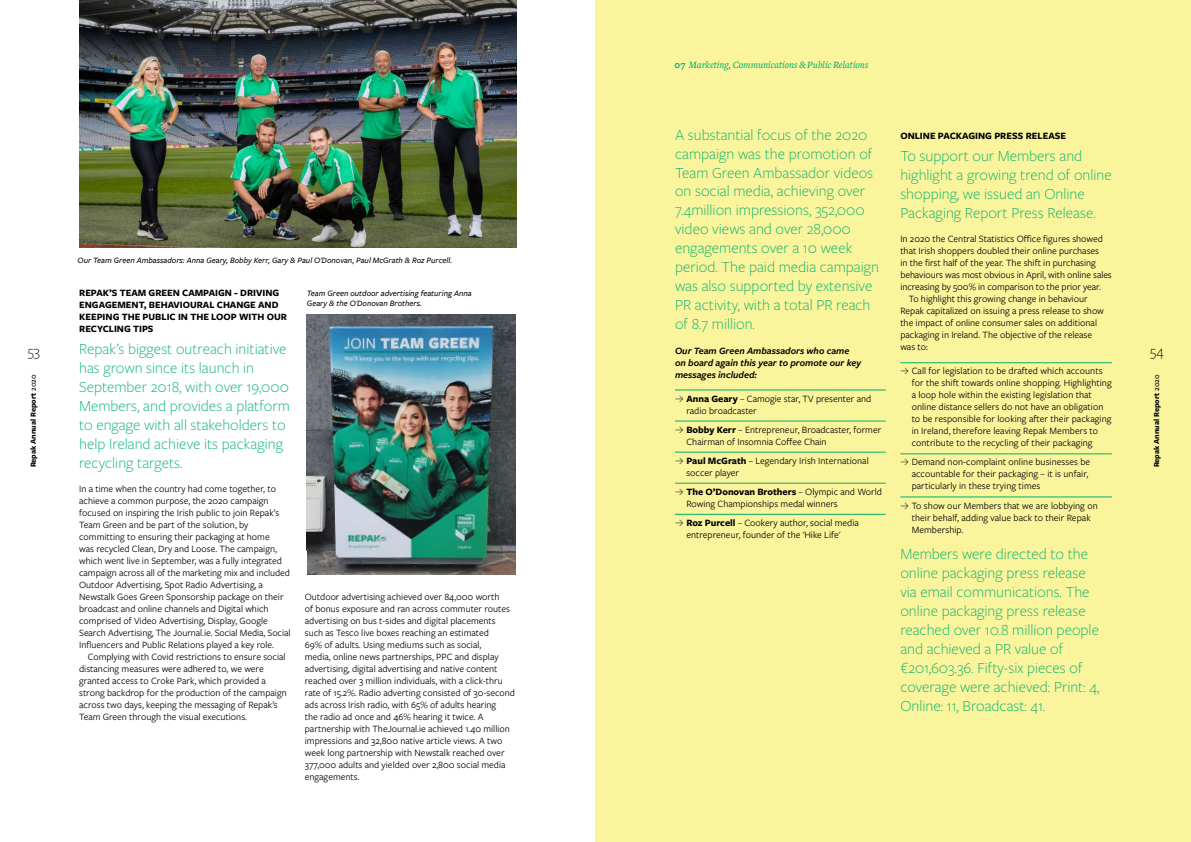
<style>
.page{position:relative;width:1191px;height:842px;background:#fff}
.page>*{position:absolute;margin:0;border:0;box-sizing:border-box;transform-origin:0 0}
.t1{font:300 16px/19px "Freight Sans Pro";color:#00b06b}
.t2{font:300 15px "Freight Sans Pro";color:#000}
.t3{font:10px/12px "Freight Sans Pro";color:#000}
.t4{font:700 10px/12px "Freight Sans Pro";color:#000}
.t5{font:italic 600 10px/12px "Freight Sans Pro";color:#000}
.t6{font:italic 500 10px "Freight Text";color:#00b06b}
.t7{font:italic 500 8.5px/10.2px "Freight Sans Pro";color:#000}
.t8{font:700 8px "Freight Sans Pro";color:#000}
.s1{font-weight:900;font-style:normal}
.s2{font-family:"Akkurat Light Pro"}
.s3{font-weight:700}
.s4{font-weight:500}
</style>
<div class="page">
<div style="left:595px;top:0;width:596px;height:842px;background:#faf49d"></div>
<img style="left:79px;top:0;width:437px;height:248px">
<img style="left:307px;top:315px;width:208px;height:260px">
<hr style="left:675px;top:390px;width:210px;height:1px;background:#00b06b">
<hr style="left:675px;top:421px;width:210px;height:1px;background:#00b06b">
<hr style="left:675px;top:452px;width:210px;height:1px;background:#00b06b">
<hr style="left:675px;top:483px;width:210px;height:1px;background:#00b06b">
<hr style="left:675px;top:514px;width:210px;height:1px;background:#00b06b">
<hr style="left:900px;top:362px;width:211px;height:1px;background:#00b06b">
<hr style="left:900px;top:454px;width:211px;height:1px;background:#00b06b">
<hr style="left:900px;top:497px;width:211px;height:1px;background:#00b06b">
<p class="t6" style="left:674px;top:59px;width:195px"><span class="s1">07</span> Marketing, Communications &amp; Public Relations</p>
<p class="t1" style="left:675px;top:124px;width:205px">A substantial focus of the 2020 campaign was the promotion of<br>Team Green Ambassador videos on social media, achieving over<br>7.4million impressions, 352,000 video views and over 28,000 engagements over a 10 week period. The paid media campaign was also supported by extensive<br>PR activity, with a total PR reach of 8.7 million.</p>
<p class="t5" style="left:675px;top:344px;width:188px">Our Team Green Ambassadors who came on board again this year to promote our key messages included:</p>
<p class="t3" style="left:686px;top:392px;width:186px;text-indent:-11px"><span class="s2">→</span> <span class="s3">Anna Geary</span> – Camogie star, TV presenter and radio broadcaster</p>
<p class="t3" style="left:686px;top:423px;width:196px;text-indent:-11px"><span class="s2">→</span> <span class="s3">Bobby Kerr</span> – Entrepreneur, Broadcaster, former<br>Chairman of Insomnia Coffee Chain</p>
<p class="t3" style="left:686px;top:454px;width:184px;text-indent:-11px"><span class="s2">→</span> <span class="s3">Paul McGrath</span> – Legendary Irish International soccer player</p>
<p class="t3" style="left:686px;top:485px;width:197px;text-indent:-11px"><span class="s2">→</span> <span class="s3">The O’Donovan Brothers</span> – Olympic and World<br>Rowing Championships medal winners</p>
<p class="t3" style="left:686px;top:516px;width:174px;text-indent:-11px"><span class="s2">→</span> <span class="s3">Roz Purcell</span> – Cookery author, social media entrepreneur, founder of the 'Hike Life'</p>
<p class="t4" style="left:900px;top:130px;width:167px">ONLINE PACKAGING PRESS RELEASE</p>
<h1 class="t1" style="left:900px;top:146px;width:213px">To support our Members and highlight a growing trend of online shopping, we issued an Online<br>Packaging Report Press Release.</h1>
<p class="t3" style="left:900px;top:233px;width:204px">In 2020 the Central Statistics Office figures showed</p>
<p class="t3" style="left:900px;top:245px;width:200px">that Irish shoppers doubled their online purchases</p>
<p class="t3" style="left:900px;top:257px;width:197px">in the first half of the year. The shift in purchasing</p>
<p class="t3" style="left:900px;top:269px;width:213px">behaviours was most obvious in April, with online sales</p>
<p class="t3" style="left:900px;top:281px;width:202px">increasing by 500% in comparison to the prior year.</p>
<p class="t3" style="left:908px;top:293px;width:180px">To highlight this growing change in behaviour</p>
<p class="t3" style="left:900px;top:305px;width:205px">Repak capitalized on issuing a press release to show</p>
<p class="t3" style="left:900px;top:317px;width:198px">the impact of online consumer sales on additional</p>
<p class="t3" style="left:900px;top:329px;width:193px">packaging in Ireland. The objective of the release</p>
<p class="t3" style="left:900px;top:341px;width:29px">was to:</p>
<p class="t3" style="left:911px;top:365px;width:201px;text-indent:-11px"><span class="s2">→</span> Call for legislation to be drafted which accounts for the shift towards online shopping. Highlighting a loop hole within the existing legislation that online distance sellers do not have an obligation to be responsible for looking after their packaging in Ireland, therefore leaving Repak Members to contribute to the recycling of their packaging</p>
<p class="t3" style="left:911px;top:456px;width:180px;text-indent:-11px"><span class="s2">→</span> Demand non-complaint online businesses be accountable for their packaging – it is unfair, particularly in these trying times</p>
<p class="t3" style="left:911px;top:499px;width:188px;text-indent:-11px"><span class="s2">→</span> To show our Members that we are lobbying on their behalf, adding value back to their Repak<br>Membership.</p>
<p class="t1" style="left:900px;top:543px;width:201px">Members were directed to the online packaging press release via email communications. The online packaging press release reached over 10.8 million people and achieved a PR value of €201,603.36. Fifty-six pieces of coverage were achieved: Print: 4,<br>Online: 11, Broadcast: 41.</p>
<p class="t7" style="left:78px;top:255px;width:376px">Our Team Green Ambassadors: Anna Geary, Bobby Kerr, Gary &amp; Paul O'Donovan, Paul McGrath &amp; Roz Purcell.</p>
<p class="t4" style="left:79px;top:286px;width:209px">REPAK’S TEAM GREEN CAMPAIGN - DRIVING<br>ENGAGEMENT, BEHAVIOURAL CHANGE AND<br>KEEPING THE PUBLIC IN THE LOOP WITH OUR<br>RECYCLING TIPS</p>
<h1 class="t1" style="left:79px;top:339px;width:212px">Repak’s biggest outreach initiative has grown since its launch in<br>September 2018, with over 19,000<br>Members, and provides a platform to engage with all stakeholders to help Ireland achieve its packaging recycling targets.</h1>
<p class="t3" style="left:79px;top:482px;width:213px">In a time when the country had come together, to achieve a common purpose, the 2020 campaign focused on inspiring the Irish public to join Repak’s Team Green and be part of the solution, by committing to ensuring their packaging at home<br>was recycled Clean, Dry and Loose. The campaign, which went live in September, was a fully integrated campaign across all of the marketing mix and included Outdoor Advertising, Spot Radio Advertising, a Newstalk Goes Green Sponsorship package on their broadcast and online channels and Digital which comprised of Video Advertising, Display, Google Search Advertising, The Journal.ie. Social Media, Social Influencers and Public Relations played a key role.</p>
<p class="t3" style="left:79px;top:650px;width:209px;text-indent:8px">Complying with Covid restrictions to ensure social distancing measures were adhered to, we were granted access to Croke Park, which provided a strong backdrop for the production of the campaign across two days, keeping the messaging of Repak’s Team Green through the visual executions.</p>
<p class="t7" style="left:307px;top:287px;width:166px">Team Green outdoor advertising featuring Anna<br>Geary &amp; the O'Donovan Brothers.</p>
<h2 class="t2" style="left:28px;top:341px;width:14px">53</h2>
<h2 class="t2" style="left:1150px;top:341px;width:15px">54</h2>
<p class="t8" style="left:28px;top:467px;width:94px;rotate:-90deg">Repak Annual Report <span class="s4">2020</span></p>
<p class="t8" style="left:1151px;top:467px;width:94px;rotate:-90deg">Repak Annual Report <span class="s4">2020</span></p>
<p class="t3" style="left:305px;top:590px;width:212px">Outdoor advertising achieved over 84,000 worth<br>of bonus exposure and ran across commuter routes advertising on bus t-sides and digital placements such as Tesco live boxes reaching an estimated<br>69% of adults. Using mediums such as social,<br>media, online news partnerships, PPC and display advertising, digital advertising and native content reached over 3 million individuals, with a click-thru rate of 15.2%. Radio adverting consisted of 30-second ads across Irish radio, with 65% of adults hearing<br>the radio ad once and 46% hearing it twice. A partnership with TheJournal.ie achieved 1.40 million impressions and 32,800 native article views. A two week long partnership with Newstalk reached over 377,000 adults and yielded over 2,800 social media engagements.</p>
</div>
